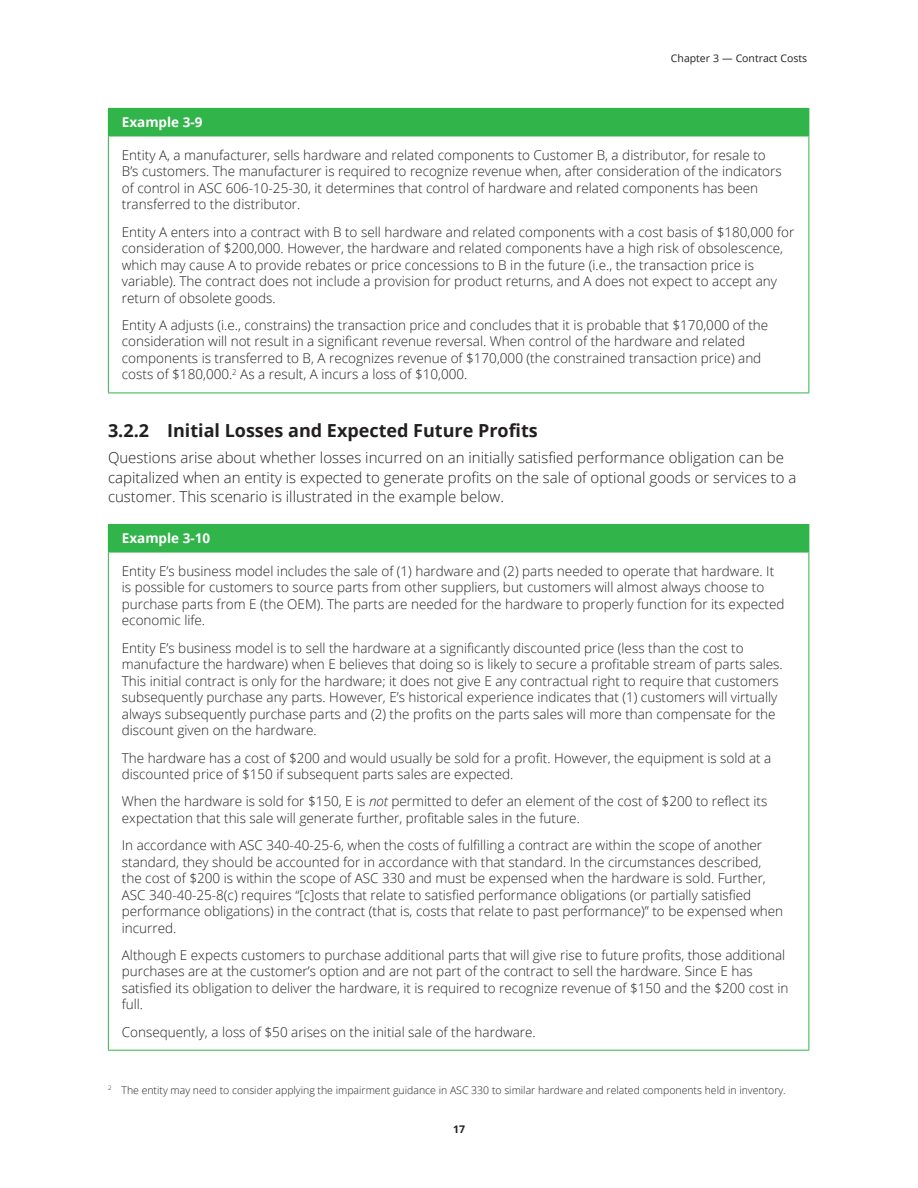
<style>
.page{position:relative;width:918px;height:1188px;background:#fff}
.page>*{position:absolute;margin:0;border:0;box-sizing:border-box;transform-origin:0 0}
.Subhead_B__Bold{font:700 18px "Open Sans";color:#231f20}
.Body{font:300 15px/19.5px "Open Sans";color:#231f20}
.Table_Body_Text{font:300 13.5px/16.5px "Open Sans";color:#231f20}
.Table_Header_White_B{font:700 13.5px "Open Sans";color:#fff}
.Footnote_text{font:300 10.5px "Open Sans";color:#231f20}
.t1{font:10.5px "Open Sans";color:#231f20}
.t2{font:700 10.5px "Open Sans";color:#231f20}
.s1{font-style:italic}
</style>
<div class="page">
<div style="left:108px;top:108px;width:701px;height:28px;background:#31b44a"></div>
<hr style="left:108px;top:136px;width:701px;height:1px;background:#31b44a">
<hr style="left:108px;top:136px;width:1px;height:257px;background:#31b44a">
<hr style="left:808px;top:136px;width:1px;height:257px;background:#31b44a">
<hr style="left:108px;top:393px;width:701px;height:1px;background:#31b44a">
<div style="left:108px;top:524px;width:701px;height:28px;background:#31b44a"></div>
<hr style="left:108px;top:552px;width:701px;height:1px;background:#31b44a">
<hr style="left:108px;top:552px;width:1px;height:498px;background:#31b44a">
<hr style="left:808px;top:552px;width:1px;height:498px;background:#31b44a">
<hr style="left:108px;top:1050px;width:701px;height:1px;background:#31b44a">
<p class="t1" style="left:671px;top:51px;width:138px">Chapter 3 — Contract Costs</p>
<p class="Table_Header_White_B" style="left:122px;top:113px;width:82px">Example 3-9</p>
<p class="Table_Body_Text" style="left:122px;top:146px;width:661px">Entity A, a manufacturer, sells hardware and related components to Customer B, a distributor, for resale to B’s customers. The manufacturer is required to recognize revenue when, after consideration of the indicators of control in ASC 606-10-25-30, it determines that control of hardware and related components has been transferred to the distributor.</p>
<p class="Table_Body_Text" style="left:122px;top:223px;width:674px">Entity A enters into a contract with B to sell hardware and related components with a cost basis of $180,000 for consideration of $200,000. However, the hardware and related components have a high risk of obsolescence, which may cause A to provide rebates or price concessions to B in the future (i.e., the transaction price is variable). The contract does not include a provision for product returns, and A does not expect to accept any return of obsolete goods.</p>
<p class="Table_Body_Text" style="left:122px;top:316px;width:648px">Entity A adjusts (i.e., constrains) the transaction price and concludes that it is probable that $170,000 of the consideration will not result in a significant revenue reversal. When control of the hardware and related components is transferred to B, A recognizes revenue of $170,000 (the constrained transaction price) and costs of $180,000.<sup>2</sup> As a result, A incurs a loss of $10,000.</p>
<p class="Subhead_B__Bold" style="left:108px;top:418px;width:431px">3.2.2 Initial Losses and Expected Future Profits</p>
<p class="Body" style="left:108px;top:448px;width:690px">Questions arise about whether losses incurred on an initially satisfied performance obligation can be capitalized when an entity is expected to generate profits on the sale of optional goods or services to a customer. This scenario is illustrated in the example below.</p>
<p class="Table_Header_White_B" style="left:122px;top:529px;width:90px">Example 3-10</p>
<p class="Table_Body_Text" style="left:122px;top:562px;width:664px">Entity E’s business model includes the sale of (1) hardware and (2) parts needed to operate that hardware. It is possible for customers to source parts from other suppliers, but customers will almost always choose to purchase parts from E (the OEM). The parts are needed for the hardware to properly function for its expected economic life.</p>
<p class="Table_Body_Text" style="left:122px;top:639px;width:662px">Entity E’s business model is to sell the hardware at a significantly discounted price (less than the cost to manufacture the hardware) when E believes that doing so is likely to secure a profitable stream of parts sales.<br>This initial contract is only for the hardware; it does not give E any contractual right to require that customers subsequently purchase any parts. However, E’s historical experience indicates that (1) customers will virtually always subsequently purchase parts and (2) the profits on the parts sales will more than compensate for the discount given on the hardware.</p>
<p class="Table_Body_Text" style="left:122px;top:749px;width:651px">The hardware has a cost of $200 and would usually be sold for a profit. However, the equipment is sold at a discounted price of $150 if subsequent parts sales are expected.</p>
<p class="Table_Body_Text" style="left:122px;top:793px;width:647px">When the hardware is sold for $150, E is <span class="s1">not</span> permitted to defer an element of the cost of $200 to reflect its expectation that this sale will generate further, profitable sales in the future.</p>
<p class="Table_Body_Text" style="left:122px;top:837px;width:663px">In accordance with ASC 340-40-25-6, when the costs of fulfilling a contract are within the scope of another standard, they should be accounted for in accordance with that standard. In the circumstances described, the cost of $200 is within the scope of ASC 330 and must be expensed when the hardware is sold. Further, ASC 340-40-25-8(c) requires “[c]osts that relate to satisfied performance obligations (or partially satisfied performance obligations) in the contract (that is, costs that relate to past performance)” to be expensed when incurred.</p>
<p class="Table_Body_Text" style="left:122px;top:946px;width:668px">Although E expects customers to purchase additional parts that will give rise to future profits, those additional purchases are at the customer’s option and are not part of the contract to sell the hardware. Since E has satisfied its obligation to deliver the hardware, it is required to recognize revenue of $150 and the $200 cost in full.</p>
<p class="Table_Body_Text" style="left:122px;top:1023px;width:415px">Consequently, a loss of $50 arises on the initial sale of the hardware.</p>
<p class="Footnote_text" style="left:108px;top:1082px;width:679px"><sup>2</sup> The entity may need to consider applying the impairment guidance in ASC 330 to similar hardware and related components held in inventory.</p>
<p class="t2" style="left:453px;top:1122px;width:13px">17</p>
</div>
